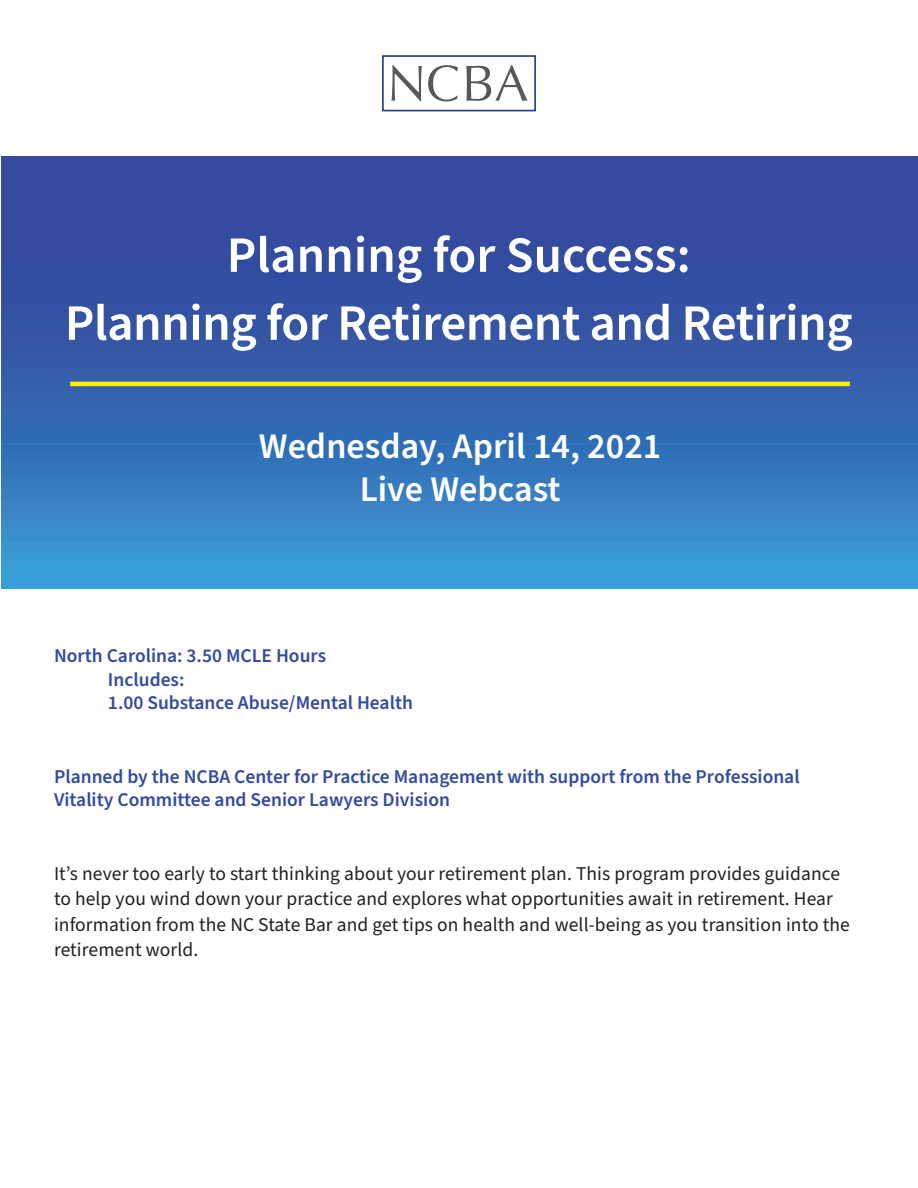
<style>
.page{position:relative;width:918px;height:1188px;background:#fff}
.page>*{position:absolute;margin:0;border:0;box-sizing:border-box;transform-origin:0 0}
.Subheads{font:600 51px "Source Sans Pro";letter-spacing:-.01em;color:#fff}
.t1{font:600 36px "Source Sans Pro";color:#fff}
.t2{font:19.5px/25.5px "Source Sans Pro";letter-spacing:.005em;color:#231f20}
.t3{font:600 19.5px/23.4px "Source Sans Pro";color:#354b9f}
</style>
<div class="page">
<svg style="left:1px;top:157px;width:917px;height:431px;background:#3565b0"></svg>
<svg style="left:391px;top:65px;width:31px;height:36px"></svg>
<svg style="left:428px;top:65px;width:30px;height:36px"></svg>
<svg style="left:466px;top:65px;width:62px;height:36px"></svg>
<div style="left:382px;top:55px;width:154px;height:56px;border:2px solid #253f8e"></div>
<hr style="left:70px;top:382px;width:780px;height:4px;background:#fff101">
<p class="Subheads" style="left:227px;top:221px;width:466px">Planning for Success:</p>
<p class="Subheads" style="left:65px;top:289px;width:790px">Planning for Retirement and Retiring</p>
<p class="t1" style="left:259px;top:422px;width:404px">Wednesday, April 14, 2021</p>
<p class="t1" style="left:360px;top:465px;width:202px">Live Webcast</p>
<p class="t3" style="left:54px;top:645px;width:274px">North Carolina: 3.50 MCLE Hours</p>
<p class="t3" style="left:108px;top:668px;width:78px">Includes:</p>
<p class="t3" style="left:108px;top:691px;width:306px">1.00 Substance Abuse/Mental Health</p>
<p class="t3" style="left:54px;top:765px;width:747px">Planned by the NCBA Center for Practice Management with support from the Professional<br>Vitality Committee and Senior Lawyers Division</p>
<p class="t2" style="left:54px;top:861px;width:797px">It’s never too early to start thinking about your retirement plan. This program provides guidance to help you wind down your practice and explores what opportunities await in retirement. Hear information from the NC State Bar and get tips on health and well-being as you transition into the retirement world.</p>
</div>
